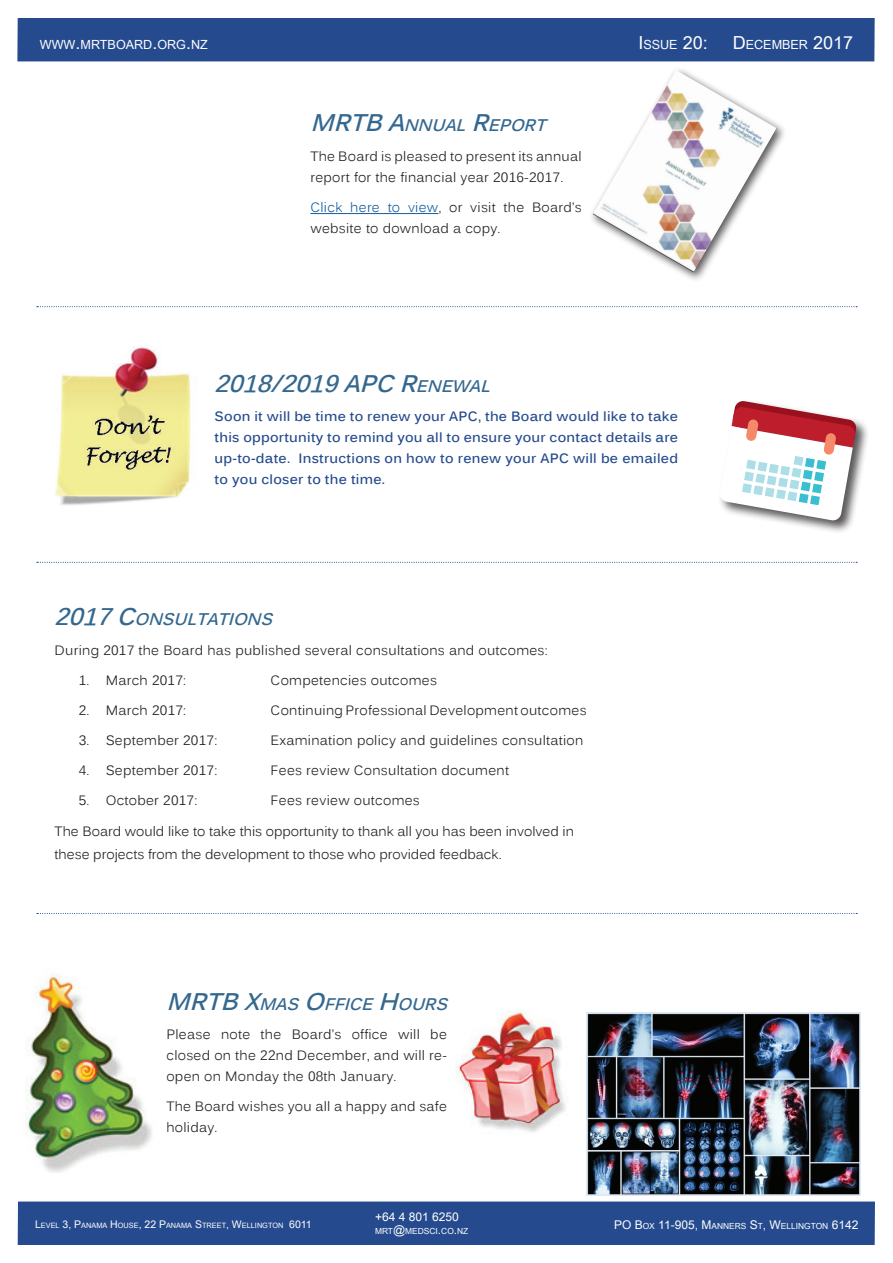
<style>
.page{position:relative;width:893px;height:1263px;background:#fff}
.page>*{position:absolute;margin:0;border:0;box-sizing:border-box;transform-origin:0 0}
.t1{font:italic 700 24px "Kalinga";color:#35688f}
.t2{font:18px "Dok Champa";color:#fff}
.t3{font:italic 700 16.8px "Kalinga";color:#35688f}
.t4{font:13.5px/21px "Kalinga";letter-spacing:.02em;color:#231f20}
.t5{font:700 13.5px/21px "Kalinga";letter-spacing:.02em;color:#254b8e;text-align:justify}
.t6{font:13.5px/22.5px "Kalinga";color:#231f20}
.t7{font:12.6px "Dok Champa";color:#fff}
.t8{font:12px "Dok Champa";color:#fff}
.t9{font:8.4px "Dok Champa";color:#fff}
.t10{font:7.35px "Dok Champa";color:#fff}
.s1{font-size:18px}
.s2{font-size:12.6px}
.s3{font-size:24px}
.s4{color:#175d9e}
.s5{font-size:16.8px}
.s6{font-size:12px}
.s7{font-size:10.5px}
.s8{font-size:8.4px}
</style>
<div class="page">
<div style="left:17px;top:18px;width:858px;height:43px;background:#254b8e"></div>
<div style="left:18px;top:1201px;width:857px;height:44px;background:#254b8e"></div>
<svg style="left:37px;top:562px;width:820px;height:1px"></svg>
<div style="left:718px;top:399px;width:152px;height:135px;background:#231f20;opacity:.75"></div>
<svg style="left:719px;top:400px;width:138px;height:121px"></svg>
<img style="left:55px;top:347px;width:140px;height:158px">
<hr style="left:310px;top:213px;width:129px;height:1px;background:#175d9e">
<svg style="left:37px;top:306px;width:820px;height:1px"></svg>
<img style="left:587px;top:1012px;width:274px;height:183px">
<img style="left:28px;top:974px;width:124px;height:199px">
<img style="left:458px;top:1010px;width:108px;height:123px">
<img style="left:593px;top:70px;width:184px;height:202px">
<svg style="left:37px;top:913px;width:820px;height:1px"></svg>
<p class="t7" style="left:40px;top:35px;width:170px">WWW<span class="s1">.</span>MRTBOARD<span class="s1">.</span>ORG<span class="s1">.</span>NZ</p>
<h2 class="t2" style="left:638px;top:29px;width:71px">I<span class="s2">SSUE</span> 20:</h2>
<p class="t7" style="left:733px;top:35px;width:122px"><span class="s1">D</span>ECEMBER <span class="s1">2017</span></p>
<p class="t3" style="left:364px;top:114px;width:189px"><span class="s3">BA</span>NNUAL <span class="s3">R</span>EPORT</p>
<p class="t4" style="left:310px;top:147px;width:273px">The Board is pleased to present its annual report for the financial year 2016-2017.</p>
<p class="t4" style="left:310px;top:198px;width:273px"><span class="s4">Click here to view</span>, or visit the Board’s website to download a copy.</p>
<h1 class="t1" style="left:310px;top:107px;width:20px">MRT</h1>
<h1 class="t1" style="left:215px;top:368px;width:283px">2018/2019APCR<span class="s5">ENEWAL</span></h1>
<p class="t5" style="left:215px;top:407px;width:465px">Soon it will be time to renew your APC, the Board would like to take this opportunity to remind you all to ensure your contact details are up-to-date. Instructions on how to renew your APC will be emailed to you closer to the time.</p>
<p class="t3" style="left:55px;top:608px;width:226px"><span class="s3">2017C</span>ONSULTATIONS</p>
<p class="t4" style="left:55px;top:641px;width:495px">During 2017 the Board has published several consultations and outcomes:</p>
<p class="t4" style="left:79px;top:671px;width:109px">1. March 2017:</p>
<p class="t4" style="left:271px;top:671px;width:168px">Competencies outcomes</p>
<p class="t4" style="left:79px;top:701px;width:109px">2. March 2017:</p>
<p class="t4" style="left:271px;top:701px;width:317px">Continuing Professional Development outcomes</p>
<p class="t4" style="left:79px;top:731px;width:140px">3. September 2017:</p>
<p class="t4" style="left:271px;top:731px;width:314px">Examination policy and guidelines consultation</p>
<p class="t4" style="left:79px;top:761px;width:140px">4. September 2017:</p>
<p class="t4" style="left:271px;top:761px;width:240px">Fees review Consultation document</p>
<p class="t4" style="left:79px;top:791px;width:120px">5. October 2017:</p>
<p class="t4" style="left:271px;top:791px;width:151px">Fees review outcomes</p>
<p class="t6" style="left:55px;top:821px;width:521px">The Board would like to take this opportunity to thank all you has been involved in these projects from the development to those who provided feedback.</p>
<p class="t3" style="left:220px;top:993px;width:235px"><span class="s3">BX</span>MAS <span class="s3">O</span>FFICE <span class="s3">H</span>OURS</p>
<p class="t4" style="left:166px;top:1025px;width:282px;text-align:justify">Please note the Board’s office will be closed on the 22nd December, and will re&shy;open on Monday the 08th January.</p>
<p class="t4" style="left:166px;top:1097px;width:282px">The Board wishes you all a happy and safe holiday.</p>
<h1 class="t1" style="left:166px;top:985px;width:20px">MRT</h1>
<p class="t8" style="left:375px;top:1207px;width:85px">+64 4 801 6250</p>
<p class="t9" style="left:375px;top:1225px;width:95px">MRT<span class="s6">@</span>MEDSCI<span class="s6">.</span>CO<span class="s6">.</span>NZ</p>
<p class="t10" style="left:35px;top:1219px;width:278px"><span class="s7">L</span>EVEL <span class="s7">3, P</span>ANAMA <span class="s7">H</span>OUSE<span class="s7">, 22 P</span>ANAMA <span class="s7">S</span>TREET<span class="s7">, W</span>ELLINGTON <span class="s7">6011</span></p>
<p class="t8" style="left:614px;top:1216px;width:246px">PO B<span class="s8">OX</span> 11-905, M<span class="s8">ANNERS</span> S<span class="s8">T</span>, W<span class="s8">ELLINGTON</span> 6142</p>
</div>
